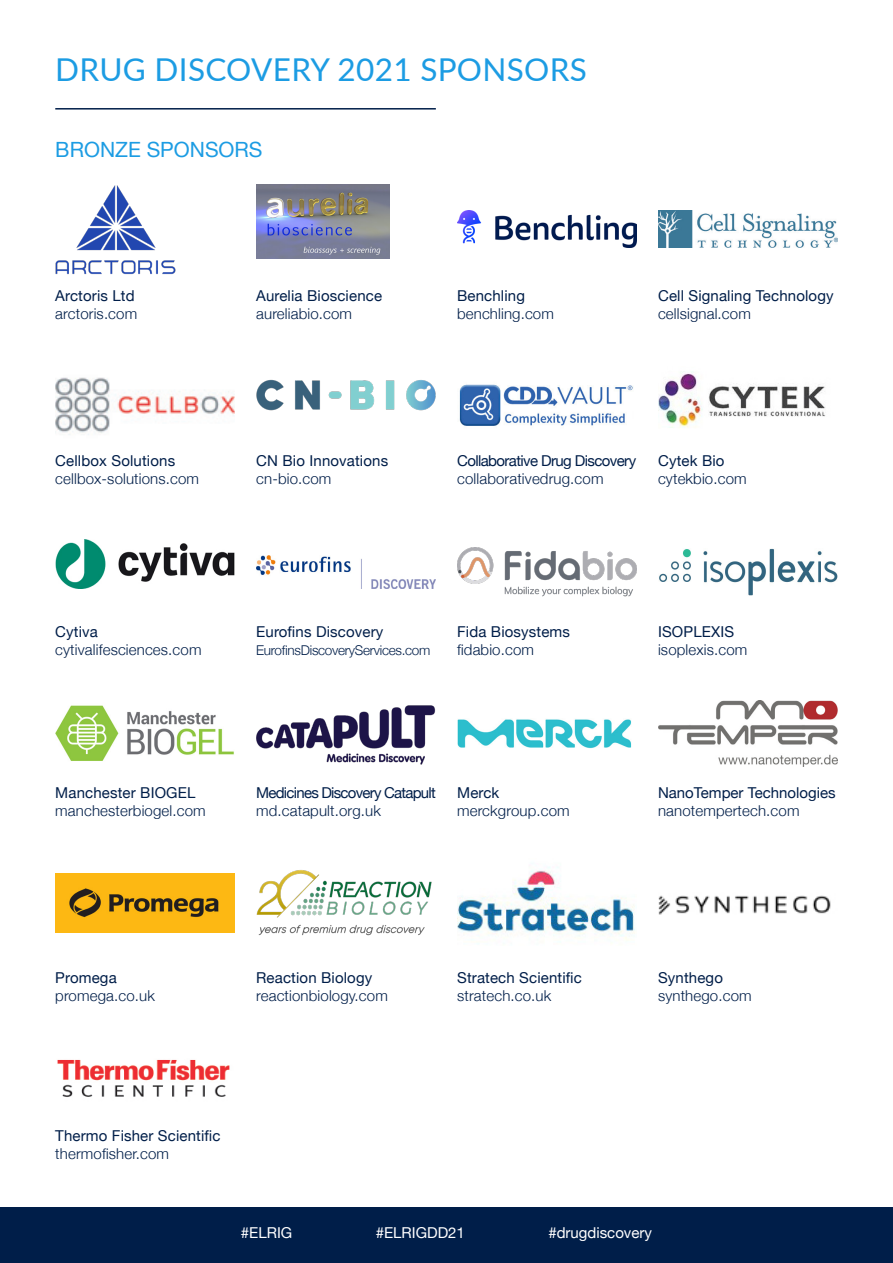
<style>
.page{position:relative;width:893px;height:1263px;background:#fff}
.page>*{position:absolute;margin:0;border:0;box-sizing:border-box;transform-origin:0 0}
.t1{font:31.5px "Lato";letter-spacing:.01em;color:#1c9ce3}
.Body_-_Light{font:21px "Helvetica Neue";color:#1c9ce3}
.Body_-_Light-2{font:300 15px/18px "Helvetica Neue";letter-spacing:.01em;color:#001e49}
.Body_-_Light-3{font:15px/18px "Helvetica Neue";letter-spacing:.01em;color:#001e49}
.Body_-_Light-4{font:15px/18px "Helvetica Neue";letter-spacing:-.04em;color:#001e49}
.Body_-_Light-5{font:15px/18px "Helvetica Neue";letter-spacing:-.05em;color:#001e49}
.Body_-_Light-6{font:15px "Helvetica Neue";color:#fff}
.Body_-_Light-7{font:300 13.5px "Helvetica Neue";letter-spacing:-.02em;color:#001e49}
.s1{font-weight:400}
.s2{font-weight:300}
</style>
<div class="page">
<hr style="left:55px;top:108px;width:381px;height:2px;background:#001e49">
<img style="left:55px;top:185px;width:121px;height:89px">
<img style="left:55px;top:377px;width:180px;height:58px">
<img style="left:55px;top:705px;width:179px;height:56px">
<img style="left:55px;top:874px;width:180px;height:59px">
<img style="left:57px;top:1059px;width:173px;height:38px">
<img style="left:256px;top:380px;width:180px;height:31px">
<img style="left:55px;top:539px;width:180px;height:49px">
<img style="left:256px;top:184px;width:134px;height:75px">
<img style="left:256px;top:556px;width:180px;height:32px">
<img style="left:256px;top:705px;width:180px;height:60px">
<img style="left:256px;top:870px;width:176px;height:66px">
<img style="left:457px;top:210px;width:180px;height:38px">
<img style="left:459px;top:384px;width:174px;height:42px">
<img style="left:457px;top:547px;width:180px;height:50px">
<img style="left:457px;top:719px;width:175px;height:29px">
<img style="left:457px;top:867px;width:178px;height:77px">
<img style="left:658px;top:210px;width:180px;height:38px">
<img style="left:658px;top:371px;width:168px;height:57px">
<img style="left:659px;top:549px;width:179px;height:46px">
<img style="left:658px;top:701px;width:180px;height:65px">
<img style="left:658px;top:895px;width:173px;height:20px">
<div style="left:0;top:1208px;width:893px;height:55px;background:#001e49"></div>
<p class="t1" style="left:55px;top:47px;width:533px">DRUG DISCOVERY 2021 SPONSORS</p>
<p class="Body_-_Light" style="left:55px;top:134px;width:209px">BRONZE SPONSORS</p>
<p class="Body_-_Light-2" style="left:55px;top:285px;width:83px"><span class="s1">Arctoris Ltd </span>arctoris.com</p>
<p class="Body_-_Light-3" style="left:256px;top:287px;width:127px">Aurelia Bioscience <span class="s2">aureliabio.com</span></p>
<p class="Body_-_Light-2" style="left:457px;top:285px;width:98px"><span class="s1">Benchling </span>benchling.com</p>
<p class="Body_-_Light-3" style="left:658px;top:287px;width:177px">Cell Signaling Technology <span class="s2">cellsignal.com</span></p>
<p class="Body_-_Light-2" style="left:55px;top:451px;width:145px"><span class="s1">Cellbox Solutions </span>cellbox-solutions.com</p>
<p class="Body_-_Light-3" style="left:256px;top:453px;width:134px">CN Bio Innovations <span class="s2">cn-bio.com</span></p>
<p class="Body_-_Light-4" style="left:457px;top:453px;width:181px">Collaborative Drug Discovery <span class="s2">collaborativedrug.com</span></p>
<p class="Body_-_Light-2" style="left:658px;top:451px;width:90px"><span class="s1">Cytek Bio </span>cytekbio.com</p>
<p class="Body_-_Light-2" style="left:55px;top:622px;width:148px"><span class="s1">Cytiva </span>cytivalifesciences.com</p>
<p class="Body_-_Light-2" style="left:55px;top:783px;width:152px"><span class="s1">Manchester BIOGEL </span>manchesterbiogel.com</p>
<p class="Body_-_Light-3" style="left:256px;top:624px;width:129px">Eurofins Discovery</p>
<p class="Body_-_Light-7" style="left:256px;top:639px;width:176px">EurofinsDiscoveryServices.com</p>
<p class="Body_-_Light-3" style="left:457px;top:624px;width:114px">Fida Biosystems <span class="s2">fidabio.com</span></p>
<p class="Body_-_Light-5" style="left:256px;top:785px;width:181px">Medicines Discovery Catapult <span class="s2">md.catapult.org.uk</span></p>
<p class="Body_-_Light-2" style="left:457px;top:783px;width:114px"><span class="s1">Merck </span>merckgroup.com</p>
<p class="Body_-_Light-2" style="left:658px;top:622px;width:91px"><span class="s1">ISOPLEXIS </span>isoplexis.com</p>
<p class="Body_-_Light-3" style="left:658px;top:785px;width:179px">NanoTemper Technologies <span class="s2">nanotempertech.com</span></p>
<p class="Body_-_Light-2" style="left:55px;top:968px;width:101px"><span class="s1">Promega </span>promega.co.uk</p>
<p class="Body_-_Light-2" style="left:256px;top:968px;width:133px"><span class="s1">Reaction Biology </span>reactionbiology.com</p>
<p class="Body_-_Light-3" style="left:55px;top:1128px;width:167px">Thermo Fisher Scientific <span class="s2">thermofisher.com</span></p>
<p class="Body_-_Light-3" style="left:457px;top:969px;width:126px">Stratech Scientific <span class="s2">stratech.co.uk</span></p>
<p class="Body_-_Light-2" style="left:658px;top:968px;width:95px"><span class="s1">Synthego </span>synthego.com</p>
<p class="Body_-_Light-6" style="left:241px;top:1221px;width:53px">#ELRIG</p>
<p class="Body_-_Light-6" style="left:376px;top:1221px;width:91px">#ELRIGDD21</p>
<p class="Body_-_Light-6" style="left:548px;top:1221px;width:105px">#drugdiscovery</p>
</div>
